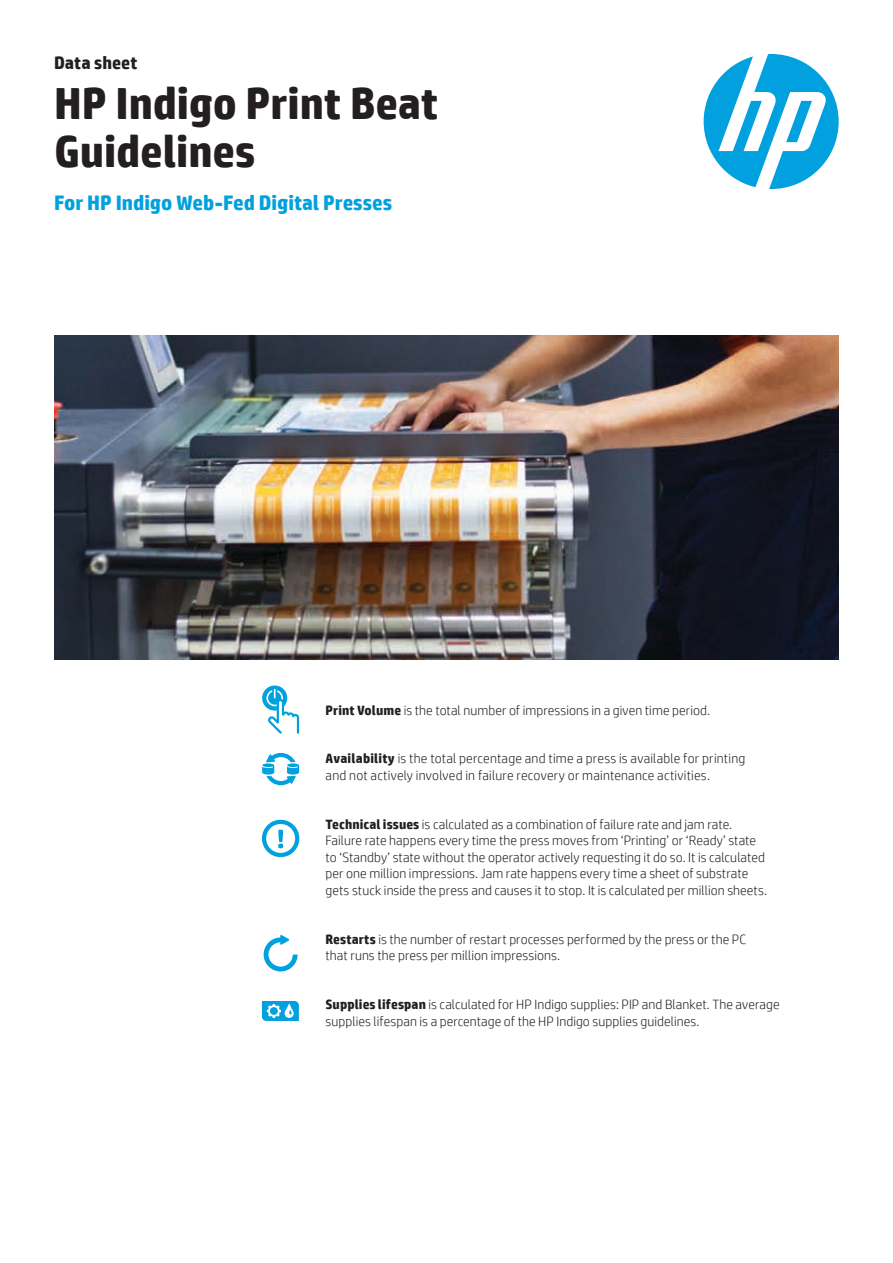
<style>
.page{position:relative;width:893px;height:1263px;background:#fff}
.page>*{position:absolute;margin:0;border:0;box-sizing:border-box;transform-origin:0 0}
.t1{font:700 45px/48px "HP Simplified";color:#231f20}
.t2{font:700 21px "HP Simplified";color:#00a1de}
.t3{font:700 18px "HP Simplified";color:#231f20}
.t4{font:300 13.5px/16.5px "HP Simplified";letter-spacing:.005em;color:#231f20}
.s1{font-weight:700}
</style>
<div class="page">
<svg style="left:704px;top:54px;width:135px;height:135px"></svg>
<img style="left:54px;top:335px;width:785px;height:324px">
<svg style="left:262px;top:685px;width:37px;height:49px"></svg>
<svg style="left:262px;top:820px;width:37px;height:37px"></svg>
<svg style="left:264px;top:935px;width:34px;height:36px"></svg>
<svg style="left:262px;top:753px;width:37px;height:32px"></svg>
<svg style="left:262px;top:1001px;width:37px;height:20px"></svg>
<h3 class="t3" style="left:54px;top:51px;width:85px">Data sheet</h3>
<h1 class="t1" style="left:54px;top:80px;width:386px">HP Indigo Print Beat<br>Guidelines</h1>
<h2 class="t2" style="left:54px;top:189px;width:340px">For HP Indigo Web-Fed Digital Presses</h2>
<p class="t4" style="left:326px;top:701px;width:386px"><span class="s1">Print Volume</span> is the total number of impressions in a given time period.</p>
<p class="t4" style="left:326px;top:750px;width:421px"><span class="s1">Availability</span> is the total percentage and time a press is available for printing and not actively involved in failure recovery or maintenance activities.</p>
<p class="t4" style="left:326px;top:815px;width:443px"><span class="s1">Technical issues</span> is calculated as a combination of failure rate and jam rate.<br>Failure rate happens every time the press moves from ‘Printing’ or ‘Ready’ state to ‘Standby’ state without the operator actively requesting it do so. It is calculated per one million impressions. Jam rate happens every time a sheet of substrate gets stuck inside the press and causes it to stop. It is calculated per million sheets.</p>
<p class="t4" style="left:326px;top:930px;width:422px"><span class="s1">Restarts</span> is the number of restart processes performed by the press or the PC that runs the press per million impressions.</p>
<p class="t4" style="left:326px;top:996px;width:456px"><span class="s1">Supplies lifespan</span> is calculated for HP Indigo supplies: PIP and Blanket. The average supplies lifespan is a percentage of the HP Indigo supplies guidelines.</p>
</div>
